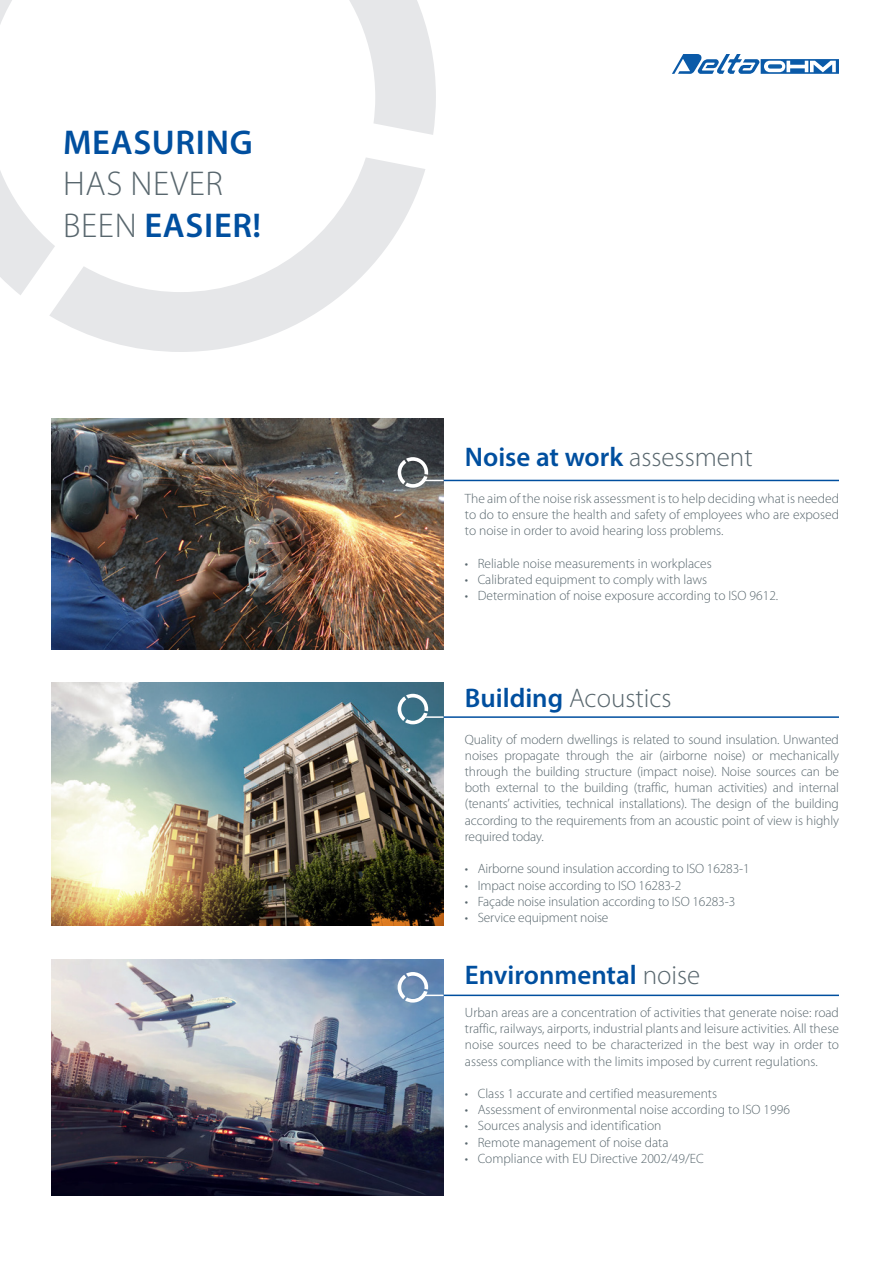
<style>
.page{position:relative;width:893px;height:1263px;background:#fff}
.page>*{position:absolute;margin:0;border:0;box-sizing:border-box;transform-origin:0 0}
.t1{font:600 34.5px "Myriad Pro";letter-spacing:.02em;color:#004f9f}
.t2{font:300 34.5px "Myriad Pro";letter-spacing:.02em;color:#58666d}
.t3{font:600 27px "Myriad Pro";color:#004f9f}
.t4{font:300 27px "Myriad Pro";color:#58666d}
._12_PT_LIGHT{font:300 13.5px/16.2px "Myriad Pro";color:#58666d;text-align:justify}
.s1{font-weight:300;color:#58666d}
.s2{font-weight:600;color:#004f9f}
</style>
<div class="page">
<svg style="left:672px;top:54px;width:167px;height:20px"></svg>
<img style="left:51px;top:418px;width:392px;height:231px">
<img style="left:51px;top:683px;width:392px;height:242px">
<img style="left:51px;top:960px;width:392px;height:235px">
<hr style="left:443px;top:480px;width:396px;height:1px;background:#004f9f">
<hr style="left:443px;top:716px;width:396px;height:2px;background:#004f9f">
<hr style="left:443px;top:994px;width:396px;height:2px;background:#004f9f">
<svg style="left:398px;top:457px;width:45px;height:31px"></svg>
<svg style="left:398px;top:694px;width:45px;height:30px"></svg>
<svg style="left:398px;top:972px;width:45px;height:30px"></svg>
<svg style="left:0;top:0;width:49px;height:295px"></svg>
<svg style="left:49px;top:157px;width:376px;height:195px"></svg>
<svg style="left:349px;top:0;width:87px;height:135px;fill:#e6e7e9"></svg>
<p class="t1" style="left:63px;top:120px;width:191px">MEASURING</p>
<p class="t2" style="left:63px;top:165px;width:161px">HAS NEVER</p>
<p class="t1" style="left:63px;top:203px;width:200px"><span class="s1">BEEN</span> EASIER!</p>
<p class="t3" style="left:465px;top:440px;width:289px">Noise at work <span class="s1">assessment</span></p>
<p class="_12_PT_LIGHT" style="left:465px;top:491px;width:376px">The aim of the noise risk assessment is to help deciding what is needed to do to ensure the health and safety of employees who are exposed to noise in order to avoid hearing loss problems.</p>
<p class="_12_PT_LIGHT" style="left:465px;top:555px;width:248px">• Reliable noise measurements in workplaces</p>
<p class="_12_PT_LIGHT" style="left:465px;top:572px;width:244px">• Calibrated equipment to comply with laws</p>
<p class="_12_PT_LIGHT" style="left:465px;top:588px;width:315px">• Determination of noise exposure according to ISO 9612.</p>
<p class="t4" style="left:465px;top:683px;width:208px"><span class="s2">Building</span> Acoustics</p>
<p class="_12_PT_LIGHT" style="left:465px;top:731px;width:376px">Quality of modern dwellings is related to sound insulation. Unwanted noises propagate through the air (airborne noise) or mechanically through the building structure (impact noise). Noise sources can be both external to the building (traffic, human activities) and internal (tenants’ activities, technical installations). The design of the building according to the requirements from an acoustic point of view is highly required today.</p>
<p class="_12_PT_LIGHT" style="left:465px;top:861px;width:286px">• Airborne sound insulation according to ISO 16283-1</p>
<p class="_12_PT_LIGHT" style="left:465px;top:877px;width:218px">• Impact noise according to ISO 16283-2</p>
<p class="_12_PT_LIGHT" style="left:465px;top:893px;width:272px">• Façade noise insulation according to ISO 16283-3</p>
<p class="_12_PT_LIGHT" style="left:465px;top:909px;width:145px">• Service equipment noise</p>
<p class="t3" style="left:465px;top:958px;width:237px">Environmental <span class="s1">noise</span></p>
<p class="_12_PT_LIGHT" style="left:465px;top:1004px;width:376px">Urban areas are a concentration of activities that generate noise: road traffic, railways, airports, industrial plants and leisure activities. All these noise sources need to be characterized in the best way in order to assess compliance with the limits imposed by current regulations.</p>
<p class="_12_PT_LIGHT" style="left:465px;top:1085px;width:254px">• Class 1 accurate and certified measurements</p>
<p class="_12_PT_LIGHT" style="left:465px;top:1102px;width:327px">• Assessment of environmental noise according to ISO 1996</p>
<p class="_12_PT_LIGHT" style="left:465px;top:1118px;width:198px">• Sources analysis and identification</p>
<p class="_12_PT_LIGHT" style="left:465px;top:1134px;width:205px">• Remote management of noise data</p>
<p class="_12_PT_LIGHT" style="left:465px;top:1150px;width:240px">• Compliance with EU Directive 2002/49/EC</p>
</div>
